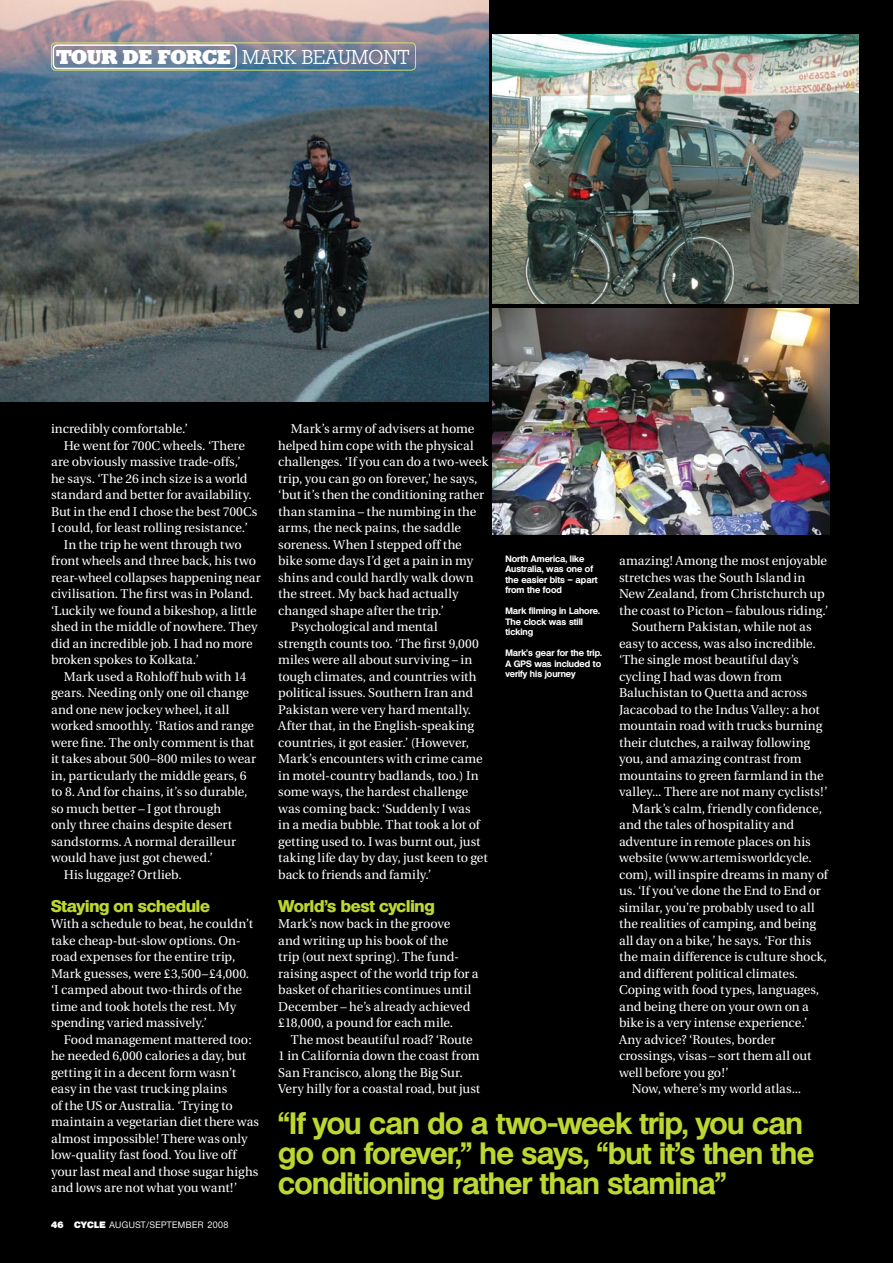
<style>
.page{position:relative;width:893px;height:1263px;background:#000}
.page>*{position:absolute;margin:0;border:0;box-sizing:border-box;transform-origin:0 0}
.t1{font:700 30px/30px "Olympia";letter-spacing:-.02em;color:#bed730}
._1stPara{font:300 19.5px "Stafford";color:#fff}
._2ndPara{font:800 16.5px "Olympia";letter-spacing:-.01em;color:#bed730}
._2ndPara-2{font:12.75px/16.5px "Utopia";letter-spacing:-.005em;color:#fff}
.Pic_caption{font:700 9px/10.5px "Olympia";color:#fff}
.t2{font:500 9px "Olympia";letter-spacing:.05em;color:#fff}
.s1{font-weight:800}
</style>
<div class="page">
<img style="left:0;top:0;width:488px;height:402px">
<img style="left:493px;top:34px;width:366px;height:269px">
<img style="left:493px;top:308px;width:336px;height:227px">
<div style="left:51px;top:43px;width:365px;height:28px;border:1px solid #d1e176;border-radius:4px"></div>
<div style="left:53px;top:44px;width:184px;height:25px;border:2px solid #fff;border-radius:4px"></div>
<p class="_1stPara" style="left:56px;top:46px;width:355px"><span class="s1">TOUR DE FORCE</span> MARK BEAUMONT</p>
<p class="_2ndPara-2" style="left:51px;top:421px;width:138px">incredibly comfortable.’</p>
<p class="_2ndPara-2" style="left:51px;top:437px;width:208px;text-indent:13px">He went for 700C wheels. ‘There are obviously massive trade-offs,’ he says. ‘The 26 inch size is a world standard and better for availability.<br>But in the end I chose the best 700Cs I could, for least rolling resistance.’</p>
<p class="_2ndPara-2" style="left:51px;top:536px;width:211px;text-indent:13px">In the trip he went through two front wheels and three back, his two rear-wheel collapses happening near civilisation. The first was in Poland. ‘Luckily we found a bikeshop, a little shed in the middle of nowhere. They did an incredible job. I had no more broken spokes to Kolkata.’</p>
<p class="_2ndPara-2" style="left:51px;top:668px;width:207px;text-indent:13px">Mark used a Rohloff hub with 14 gears. Needing only one oil change and one new jockey wheel, it all worked smoothly. ‘Ratios and range were fine. The only comment is that it takes about 500–800 miles to wear in, particularly the middle gears, 6 to 8. And for chains, it’s so durable, so much better – I got through<br>only three chains despite desert sandstorms. A normal derailleur would have just got chewed.’</p>
<p class="_2ndPara-2" style="left:64px;top:866px;width:119px">His luggage? Ortlieb.</p>
<p class="_2ndPara" style="left:51px;top:896px;width:160px">Staying on schedule</p>
<p class="_2ndPara-2" style="left:51px;top:916px;width:204px">With a schedule to beat, he couldn’t take cheap-but-slow options. On&shy;road expenses for the entire trip, Mark guesses, were £3,500–£4,000. ‘I camped about two-thirds of the time and took hotels the rest. My spending varied massively.’</p>
<p class="_2ndPara-2" style="left:51px;top:1031px;width:210px;text-indent:13px">Food management mattered too: he needed 6,000 calories a day, but getting it in a decent form wasn’t easy in the vast trucking plains<br>of the US or Australia. ‘Trying to maintain a vegetarian diet there was almost impossible! There was only low-quality fast food. You live off your last meal and those sugar highs and lows are not what you want!’</p>
<p class="t2" style="left:51px;top:1219px;width:179px"><span class="s1">46 CYCLE</span> AUGUST/SEPTEMBER 2008</p>
<p class="_2ndPara-2" style="left:278px;top:421px;width:212px;text-indent:13px">Mark’s army of advisers at home helped him cope with the physical challenges. ‘If you can do a two-week trip, you can go on forever,’ he says, ‘but it’s then the conditioning rather than stamina – the numbing in the arms, the neck pains, the saddle soreness. When I stepped off the bike some days I’d get a pain in my shins and could hardly walk down the street. My back had actually changed shape after the trip.’</p>
<p class="_2ndPara-2" style="left:278px;top:619px;width:211px;text-indent:13px">Psychological and mental strength counts too. ‘The first 9,000 miles were all about surviving – in tough climates, and countries with political issues. Southern Iran and Pakistan were very hard mentally.<br>After that, in the English-speaking countries, it got easier.’ (However, Mark’s encounters with crime came in motel-country badlands, too.) In some ways, the hardest challenge was coming back: ‘Suddenly I was<br>in a media bubble. That took a lot of getting used to. I was burnt out, just taking life day by day, just keen to get back to friends and family.’</p>
<p class="_2ndPara" style="left:278px;top:896px;width:158px">World’s best cycling</p>
<p class="_2ndPara-2" style="left:278px;top:916px;width:202px">Mark’s now back in the groove<br>and writing up his book of the<br>trip (out next spring). The fund&shy;raising aspect of the world trip for a basket of charities continues until<br>December – he’s already achieved £18,000, a pound for each mile.</p>
<p class="_2ndPara-2" style="left:278px;top:1031px;width:204px;text-indent:13px">The most beautiful road? ‘Route 1 in California down the coast from San Francisco, along the Big Sur.<br>Very hilly for a coastal road, but just</p>
<p class="Pic_caption" style="left:505px;top:553px;width:94px">North America, like<br>Australia, was one of the easier bits – apart from the food</p>
<p class="Pic_caption" style="left:505px;top:606px;width:96px">Mark filming in Lahore.<br>The clock was still ticking</p>
<p class="Pic_caption" style="left:505px;top:648px;width:98px;text-align:justify">Mark’s gear for the trip.<br>A GPS was included to verify his journey</p>
<p class="_2ndPara-2" style="left:619px;top:553px;width:211px">amazing! Among the most enjoyable stretches was the South Island in New Zealand, from Christchurch up the coast to Picton – fabulous riding.’</p>
<p class="_2ndPara-2" style="left:619px;top:619px;width:210px;text-indent:13px">Southern Pakistan, while not as easy to access, was also incredible. ‘The single most beautiful day’s cycling I had was down from Baluchistan to Quetta and across Jacacobad to the Indus Valley: a hot mountain road with trucks burning their clutches, a railway following you, and amazing contrast from mountains to green farmland in the valley... There are not many cyclists!’</p>
<p class="_2ndPara-2" style="left:619px;top:800px;width:210px;text-indent:13px">Mark’s calm, friendly confidence, and the tales of hospitality and adventure in remote places on his website (www.artemisworldcycle. com), will inspire dreams in many of us. ‘If you’ve done the End to End or similar, you’re probably used to all the realities of camping, and being all day on a bike,’ he says. ‘For this the main difference is culture shock, and different political climates.<br>Coping with food types, languages, and being there on your own on a bike is a very intense experience.’ Any advice? ‘Routes, border crossings, visas – sort them all out well before you go!’</p>
<p class="_2ndPara-2" style="left:632px;top:1081px;width:171px">Now, where’s my world atlas...</p>
<p class="t1" style="left:278px;top:1108px;width:538px">“If you can do a two-week trip, you can go on forever,” he says, “but it’s then the conditioning rather than stamina”</p>
</div>
